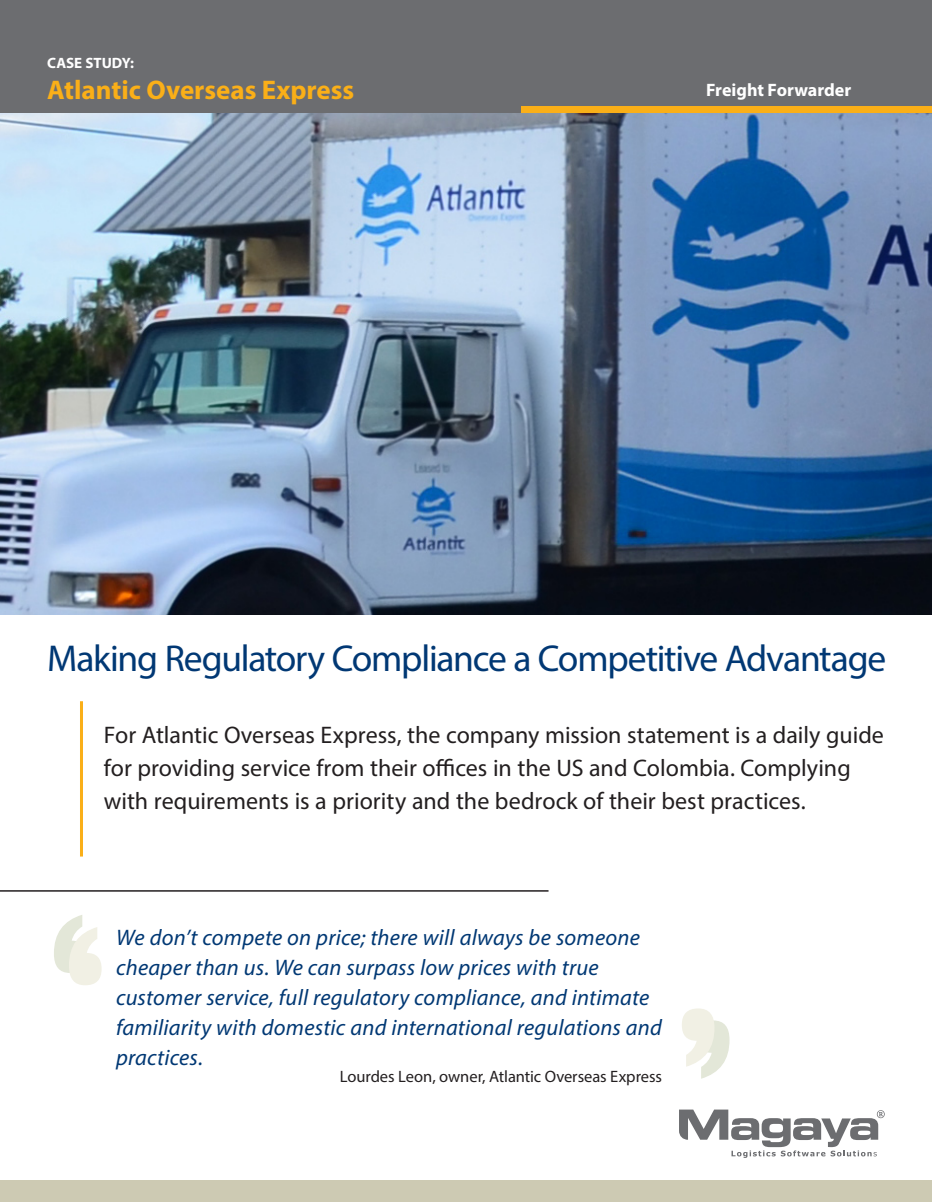
<style>
.page{position:relative;width:932px;height:1202px;background:#fff}
.page>*{position:absolute;margin:0;border:0;box-sizing:border-box;transform-origin:0 0}
.t1{font:700 190.5px "Britannic";color:#e3e7d8}
.t2{font:700 190.5px "Britannic";color:#f1f0e4}
.t3{font:37.5px "Myriad Pro";letter-spacing:-.035em;color:#013874}
.t4{font:700 27px "Myriad Pro";color:#faaf18}
.t5{font:24px/33px "Myriad Pro";color:#231f20}
.t6{font:italic 22.5px/30px "Myriad Pro";letter-spacing:.01em;color:#013874}
.t7{font:700 18px "Myriad Pro";color:#fff}
.t8{font:16.5px "Myriad Pro";letter-spacing:-.005em;color:#231f20}
.t9{font:700 15px "Myriad Pro";color:#fff}
</style>
<div class="page">
<div style="left:0;top:1180px;width:932px;height:22px;background:#cdcab3"></div>
<div style="left:0;top:0;width:932px;height:113px;background:#6c6d70"></div>
<div style="left:521px;top:106px;width:411px;height:7px;background:#faaf18"></div>
<svg style="left:679px;top:1109px;width:205px;height:48px"></svg>
<img style="left:0;top:113px;width:932px;height:501px">
<hr style="left:80px;top:701px;width:3px;height:155px;background:#faaf18">
<hr style="left:0;top:890px;width:548px;height:1px;background:#231f20">
<p class="t9" style="left:47px;top:53px;width:88px">CASE STUDY:</p>
<p class="t4" style="left:47px;top:72px;width:309px">Atlantic Overseas Express</p>
<p class="t7" style="left:706px;top:78px;width:146px">Freight Forwarder</p>
<p class="t3" style="left:47px;top:635px;width:840px">Making Regulatory Compliance a Competitive Advantage</p>
<p class="t5" style="left:104px;top:718px;width:781px">For Atlantic Overseas Express, the company mission statement is a daily guide for providing service from their offices in the US and Colombia. Complying with requirements is a priority and the bedrock of their best practices.</p>
<p class="t2" style="left:113px;top:1123px;width:56px;rotate:-180deg">,</p>
<p class="t6" style="left:116px;top:921px;width:547px">We don’t compete on price; there will always be someone cheaper than us. We can surpass low prices with true customer service, full regulatory compliance, and intimate familiarity with domestic and international regulations and practices.</p>
<p class="t8" style="left:340px;top:1066px;width:324px">Lourdes Leon, owner, Atlantic Overseas Express</p>
<p class="t1" style="left:686px;top:882px;width:56px">,</p>
</div>
